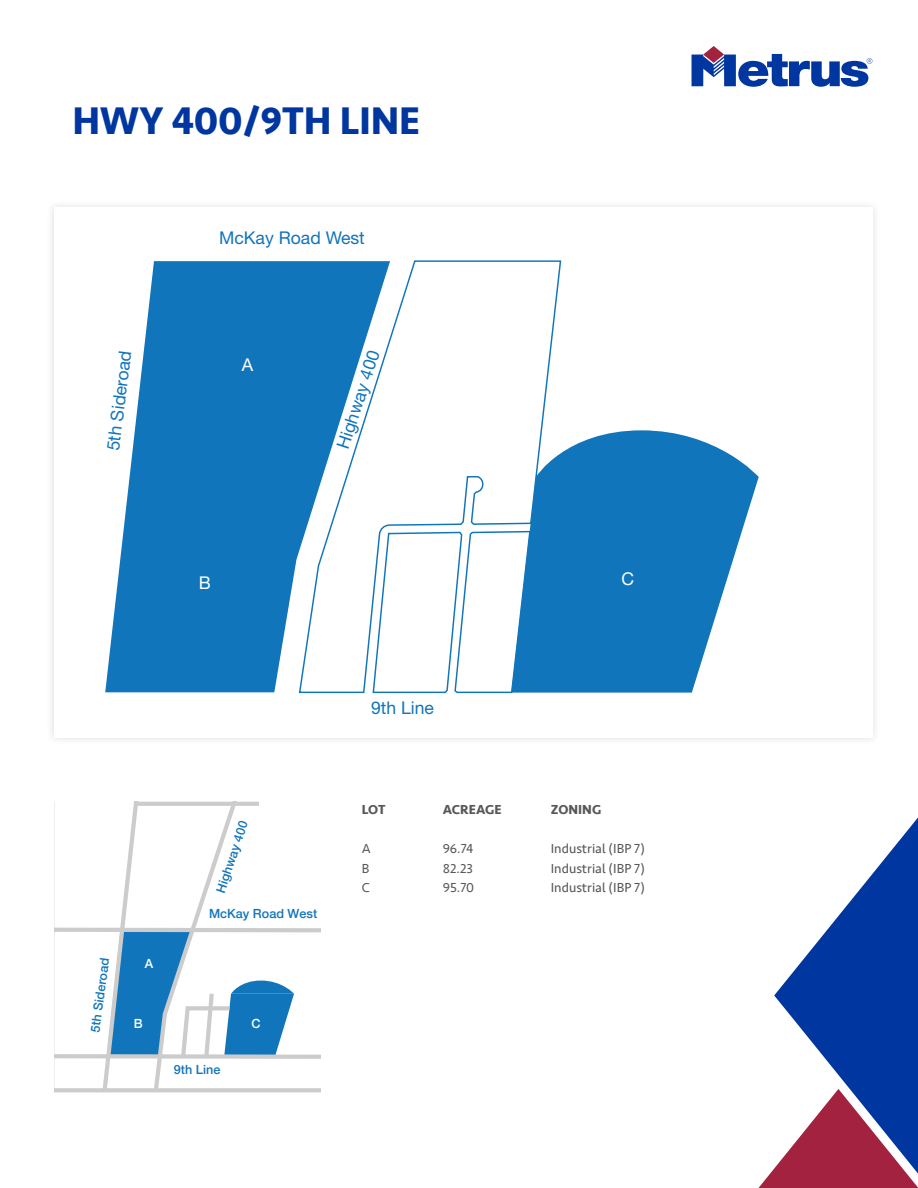
<style>
.page{position:relative;width:918px;height:1188px;background:#fff}
.page>*{position:absolute;margin:0;border:0;box-sizing:border-box;transform-origin:0 0}
.t1{font:700 39.6px "Seravek";letter-spacing:-.005em;color:#0036a0}
.t2{font:17.55px "Helvetica Neue LT Std";color:#1075bb}
.t3{font:17.55px "Helvetica Neue LT Std";color:#fff}
.t4{font:13.5px "Seravek";color:#57585a}
.t5{font:700 13.5px "Seravek";color:#57585a}
.t6{font:500 12.6px "Helvetica Neue";letter-spacing:-.005em;color:#1075bb}
.t7{font:500 12.6px "Helvetica Neue";color:#fff}
</style>
<div class="page">
<svg style="left:774px;top:817px;width:144px;height:272px;fill:#0036a0"></svg>
<svg style="left:758px;top:1089px;width:160px;height:99px"></svg>
<svg style="left:692px;top:46px;width:180px;height:41px"></svg>
<div style="left:46px;top:199px;width:834px;height:547px;background:#f8f8f8"></div>
<div style="left:54px;top:207px;width:818px;height:531px;background:#fff"></div>
<svg style="left:562px;top:477px;width:197px;height:216px;fill:#1075bb"></svg>
<svg style="left:105px;top:261px;width:193px;height:431px;background:#3389c5"></svg>
<svg style="left:298px;top:260px;width:264px;height:434px"></svg>
<svg style="left:372px;top:530px;width:160px;height:164px"></svg>
<svg style="left:536px;top:430px;width:223px;height:47px"></svg>
<svg style="left:54px;top:802px;width:267px;height:291px"></svg>
<p class="t1" style="left:72px;top:89px;width:349px">HWY 400/9TH LINE</p>
<p class="t2" style="left:219px;top:228px;width:147px">McKay Road West</p>
<p class="t2" style="left:103px;top:449px;width:102px;rotate:-83deg">5th Sideroad</p>
<p class="t3" style="left:242px;top:354px;width:13px">A</p>
<p class="t2" style="left:332px;top:445px;width:104px;rotate:-72deg">Highway 400</p>
<p class="t3" style="left:199px;top:573px;width:14px">B</p>
<p class="t3" style="left:622px;top:568px;width:14px">C</p>
<p class="t6" style="left:85px;top:1031px;width:76px;rotate:-82deg">5th Sideroad</p>
<p class="t6" style="left:210px;top:889px;width:76px;rotate:-71deg">Highway 400</p>
<p class="t7" style="left:145px;top:954px;width:10px">A</p>
<p class="t6" style="left:209px;top:903px;width:110px">McKay Road West</p>
<p class="t7" style="left:134px;top:1013px;width:10px">B</p>
<p class="t7" style="left:252px;top:1013px;width:11px">C</p>
<p class="t6" style="left:174px;top:1059px;width:48px">9th Line</p>
<p class="t2" style="left:371px;top:698px;width:64px">9th Line</p>
<p class="t5" style="left:362px;top:799px;width:25px">LOT</p>
<p class="t5" style="left:443px;top:799px;width:60px">ACREAGE</p>
<p class="t5" style="left:551px;top:799px;width:52px">ZONING</p>
<p class="t4" style="left:362px;top:838px;width:11px">A</p>
<p class="t4" style="left:443px;top:838px;width:32px">96.74</p>
<p class="t4" style="left:551px;top:838px;width:96px">Industrial (IBP 7)</p>
<p class="t4" style="left:362px;top:858px;width:9px">B</p>
<p class="t4" style="left:443px;top:858px;width:32px">82.23</p>
<p class="t4" style="left:551px;top:858px;width:96px">Industrial (IBP 7)</p>
<p class="t4" style="left:362px;top:877px;width:10px">C</p>
<p class="t4" style="left:443px;top:877px;width:33px">95.70</p>
<p class="t4" style="left:551px;top:877px;width:96px">Industrial (IBP 7)</p>
</div>
